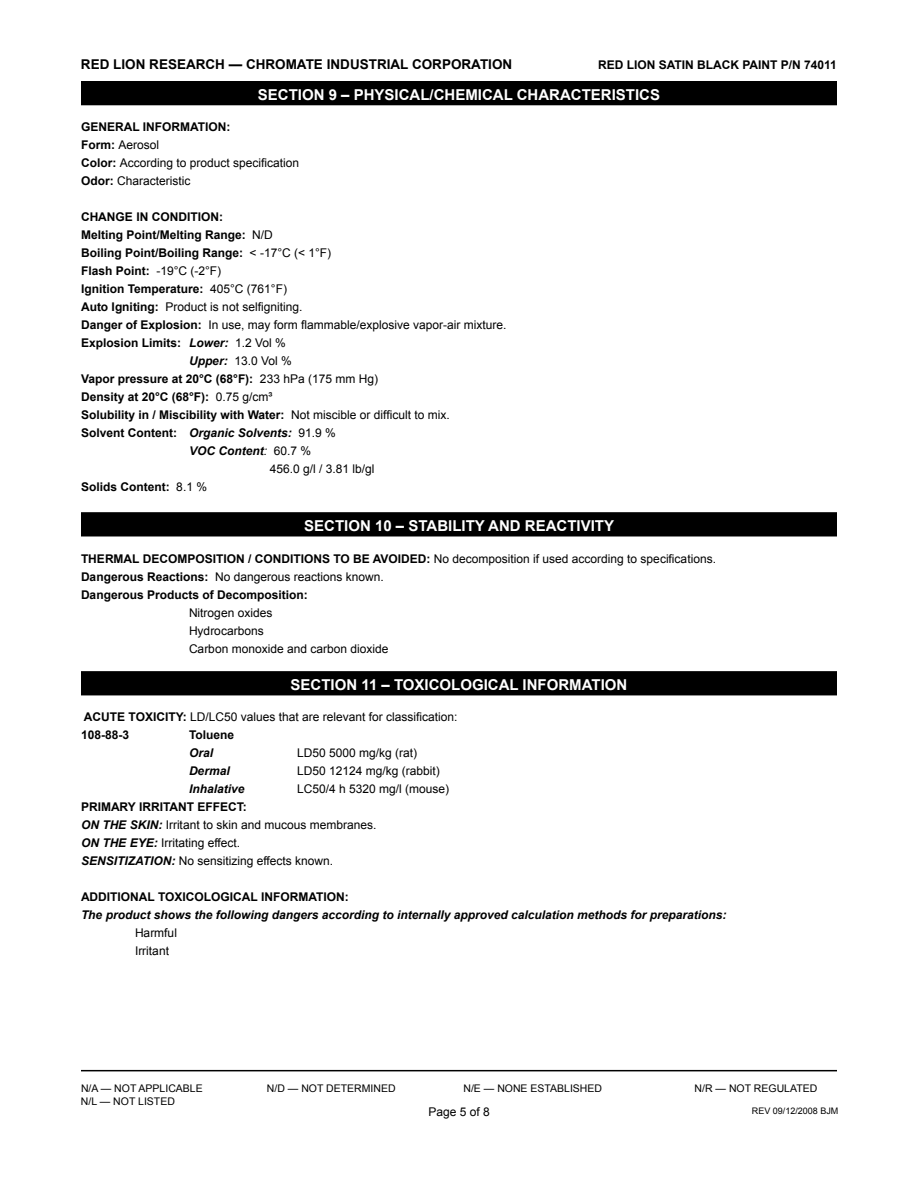
<style>
.page{position:relative;width:918px;height:1188px;background:#fff}
.page>*{position:absolute;margin:0;border:0;box-sizing:border-box;transform-origin:0 0}
.t1{font:700 15px "Arial";color:#fff}
.t2{font:700 13.5px "Arial";color:#000}
.t3{font:700 12px/18px "Arial";color:#000}
.t4{font:12px/18px "Arial";color:#000}
.t5{font:italic 700 12px "Arial";color:#000}
.t6{font:10.5px "Arial";color:#000}
.t7{font:9px "Arial";color:#000}
.s1{font-weight:700}
.s2{font-weight:400}
.s3{font-style:italic}
.s4{font-weight:700;font-style:italic}
.s5{font-style:normal}
.s6{font-weight:400;font-style:normal}
</style>
<div class="page">
<hr style="left:81px;top:1070px;width:756px;height:1px;background:#000">
<div style="left:82px;top:82px;width:754px;height:23px;background:#000"></div>
<div style="left:81px;top:81px;width:756px;height:24px;border:2px solid #000"></div>
<div style="left:82px;top:672px;width:754px;height:23px;background:#000"></div>
<div style="left:81px;top:671px;width:756px;height:24px;border:2px solid #000"></div>
<div style="left:82px;top:513px;width:754px;height:23px;background:#000"></div>
<div style="left:81px;top:512px;width:756px;height:24px;border:2px solid #000"></div>
<p class="t2" style="left:81px;top:55px;width:41px">RE D LION</p>
<p class="t2" style="left:149px;top:55px;width:11px">RESEAR</p>
<p class="t2" style="left:206px;top:55px;width:61px">CH — CHROMATE</p>
<p class="t2" style="left:327px;top:55px;width:33px">INDUSTRIAL</p>
<p class="t2" style="left:412px;top:55px;width:19px">CORPORATION</p>
<p class="t3" style="left:598px;top:56px;width:37px">RE D LION</p>
<p class="t3" style="left:659px;top:56px;width:8px">SATIN</p>
<p class="t3" style="left:697px;top:56px;width:54px">BLACK PAINT</p>
<p class="t3" style="left:781px;top:56px;width:58px">P/N 74011</p>
<p class="t1" style="left:258px;top:84px;width:41px">SECTION</p>
<p class="t1" style="left:329px;top:84px;width:126px">9 – PHYSI CAL/CHEMI</p>
<p class="t1" style="left:482px;top:84px;width:58px">CAL CHARA</p>
<p class="t1" style="left:571px;top:84px;width:20px">CTERISTI</p>
<p class="t1" style="left:639px;top:84px;width:21px">CS</p>
<p class="t4" style="left:81px;top:118px;width:220px"><span class="s1">General Information:<br>Form:</span> Aerosol<br><span class="s1">Color:</span> According to product specification<br><span class="s1">Odor:</span> Characteristic</p>
<p class="t3" style="left:81px;top:208px;width:143px">Change in Condition:</p>
<p class="t3" style="left:81px;top:226px;width:193px">Melting Point/Melting Range: <span class="s2">N/D</span></p>
<p class="t3" style="left:81px;top:244px;width:252px">Boiling Point/Boiling Range: <span class="s2">&lt; -17°C (&lt; 1°F)</span></p>
<p class="t3" style="left:81px;top:262px;width:142px">Flash Point: <span class="s2">-19°C (-2°F)</span></p>
<p class="t3" style="left:81px;top:280px;width:208px">Ignition Temperature: <span class="s2">405°C (761°F)</span></p>
<p class="t4" style="left:81px;top:298px;width:223px"><span class="s1">Auto Igniting:</span> Product is not selfigniting.</p>
<p class="t4" style="left:81px;top:316px;width:427px"><span class="s1">Danger of Explosion:</span> In use, may form flammable/explosive vapor-air mixture.</p>
<p class="t3" style="left:81px;top:334px;width:206px">Explosion Limits: <span class="s3">Lower:</span> <span class="s2">1.2 Vol %</span></p>
<p class="t5" style="left:155px;top:353px;width:23px">U</p>
<p class="t4" style="left:198px;top:352px;width:96px"><span class="s4">pper:</span> 13.0 Vol %</p>
<p class="t3" style="left:81px;top:370px;width:299px">Vapor pressure at 20°C (68°F): <span class="s2">233 hPa (175 mm Hg)</span></p>
<p class="t3" style="left:81px;top:388px;width:193px">Density at 20°C (68°F): <span class="s2">0.75 g/cm³</span></p>
<p class="t3" style="left:81px;top:406px;width:370px">Solubility in / Miscibility with Water: <span class="s2">Not miscible or difficult to mix.</span></p>
<p class="t5" style="left:81px;top:425px;width:256px"><span class="s5">Solvent Content:</span> Organic Solvents: <span class="s6">91.9 %</span></p>
<p class="t5" style="left:189px;top:443px;width:10px">VOC</p>
<p class="t4" style="left:270px;top:442px;width:106px;text-indent:-51px"><span class="s4">Content</span><span class="s3">:</span> 60.7 %<br>456.0 g/l / 3.81 lb/gl</p>
<p class="t3" style="left:81px;top:478px;width:128px">Solids Content: <span class="s2">8.1 %</span></p>
<p class="t1" style="left:304px;top:516px;width:41px">SECTION</p>
<p class="t1" style="left:375px;top:516px;width:44px">10 – STA</p>
<p class="t1" style="left:437px;top:516px;width:19px">BILIT</p>
<p class="t1" style="left:475px;top:516px;width:62px">Y AN D REA</p>
<p class="t1" style="left:557px;top:516px;width:20px">CTIVIT</p>
<p class="t1" style="left:604px;top:516px;width:12px">Y</p>
<p class="t3" style="left:81px;top:550px;width:637px">Thermal decomposition / conditions to be avoided: <span class="s2">No decomposition if used according to specifications.<br></span>Dangerous Reactions: <span class="s2">No dangerous reactions known.<br></span>Dangerous Products of Decomposition:</p>
<p class="t4" style="left:189px;top:604px;width:201px">Nitrogen oxides<br>Hydrocarbons<br>Carbon monoxide and carbon dioxide</p>
<p class="t1" style="left:291px;top:675px;width:41px">SECTION</p>
<p class="t1" style="left:361px;top:675px;width:89px">11 – TOXICOLOGI</p>
<p class="t1" style="left:488px;top:675px;width:70px">CAL IN FORMATION</p>
<p class="t4" style="left:81px;top:708px;width:378px"><span class="s1">Ac ute toxic ity:</span> LD/LC50 values that are relevant for classification:<br><span class="s1">108-88-3 T</span></p>
<p class="t3" style="left:195px;top:726px;width:40px">oluene</p>
<p class="t5" style="left:189px;top:745px;width:26px">Oral</p>
<p class="t4" style="left:297px;top:744px;width:122px">LD50 5000 mg/kg (rat)</p>
<p class="t5" style="left:189px;top:763px;width:43px">Dermal</p>
<p class="t4" style="left:297px;top:762px;width:144px">LD50 12124 mg/kg (rabbit)</p>
<p class="t5" style="left:189px;top:781px;width:57px">Inhalative</p>
<p class="t4" style="left:297px;top:780px;width:154px">LC50/4 h 5320 mg/l (mouse)</p>
<p class="t3" style="left:81px;top:798px;width:125px">Primary Irritant Eff</p>
<p class="t4" style="left:81px;top:798px;width:297px;text-indent:139px"><span class="s1">ect:<br></span><span class="s4">On the skin:</span> Irritant to skin and mucous membranes. <span class="s4">on the eye:</span> Irritating effect.<br><span class="s4">Sensitization:</span> No sensitizing effects known.</p>
<p class="t3" style="left:81px;top:888px;width:10px">Add</p>
<p class="t3" style="left:107px;top:888px;width:243px">itional toxicological information:</p>
<p class="t5" style="left:81px;top:907px;width:647px">The product shows the following dangers according to internally approved calculation methods for preparations:</p>
<p class="t4" style="left:135px;top:924px;width:43px">Harmful<br>Irritant</p>
<p class="t6" style="left:81px;top:1082px;width:123px">N/A — NOT APPLICABLE</p>
<p class="t6" style="left:267px;top:1082px;width:130px">N/D — NOT DETERMINED</p>
<p class="t6" style="left:463px;top:1082px;width:140px">N/E — NONE ESTABLISHED</p>
<p class="t6" style="left:695px;top:1082px;width:124px">N/R — NOT REGULATED</p>
<p class="t6" style="left:81px;top:1094px;width:95px">N/L — NOT LISTED</p>
<p class="t7" style="left:752px;top:1105px;width:88px">REV 09/12/2008 BJM</p>
<p class="t4" style="left:428px;top:1103px;width:63px">Page 5 of 8</p>
</div>
